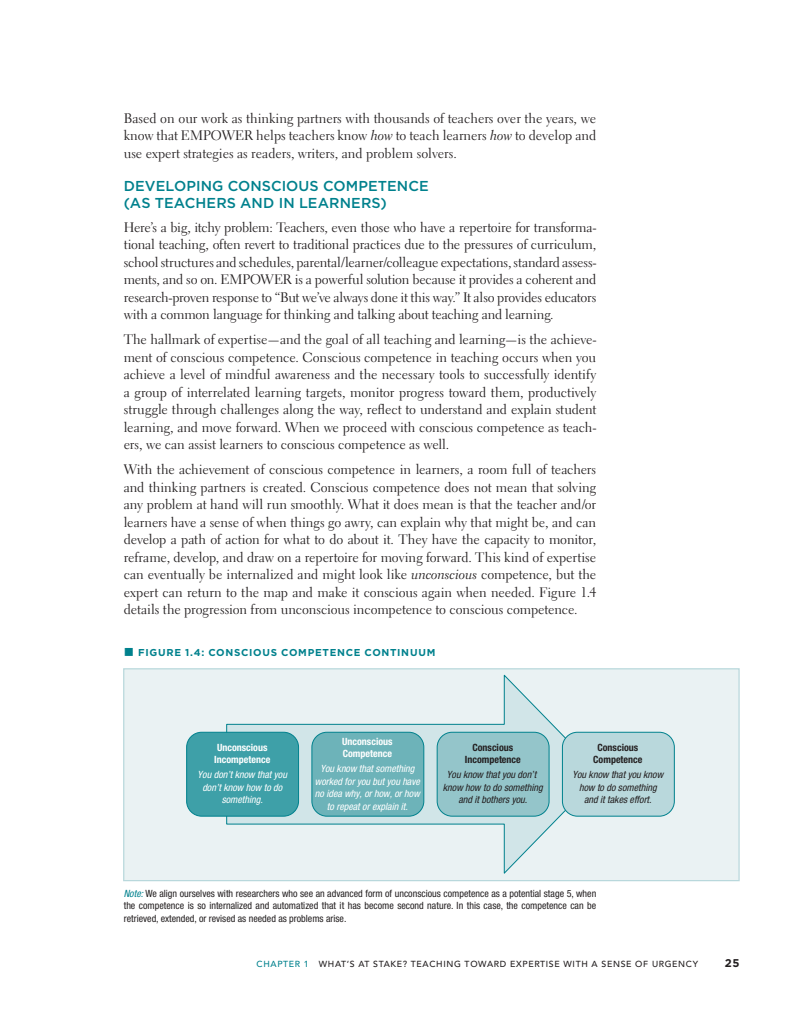
<style>
.page{position:relative;width:810px;height:1035px;background:#fff}
.page>*{position:absolute;margin:0;border:0;box-sizing:border-box;transform-origin:0 0}
.t1{font:500 14.38px/17.5px "Gotham";letter-spacing:.005em;color:#00818d}
.TEXT_IND{font:13.75px/17.5px "Electra LT Std";letter-spacing:-.01em;color:#231f20;text-align:justify}
.TEXT{font:13.75px/17.5px "Electra LT Std";letter-spacing:-.01em;color:#231f20;text-align:justify}
.EEA{font:13.75px/17.5px "Electra LT Std";color:#231f20;text-align:justify}
.t2{font:700 11.25px "Gotham";color:#231f20}
.TSN{font:condensed 10px/12.5px "Helvetica Neue LT Std";color:#231f20;text-align:justify}
.t3{font:italic condensed 10px/12.5px "Helvetica Neue LT Std";color:#fff;text-align:center}
.t4{font:italic condensed 10px/12.5px "Helvetica Neue LT Std";color:#231f20;text-align:center}
.t5{font:700 condensed 10px/12.5px "Helvetica Neue LT Std";color:#fff}
.t6{font:700 condensed 10px/12.5px "Helvetica Neue LT Std";color:#231f20;text-align:center}
.t7{font:700 10px "Gotham";letter-spacing:.075em;color:#00818d}
.t8{font:500 8.75px "Avenir LT Std";letter-spacing:.075em;color:#231f20}
.t9{font:500 8.75px "Avenir LT Std";color:#00818d}
.s1{font-family:"Electra LT Std Cursive"}
.s2{font-style:italic;color:#00818d}
.s3{color:#00818d}
</style>
<div class="page">
<div style="left:123px;top:668px;width:617px;height:213px;background:#eaf2f3;border:1px solid #b9d8dc"></div>
<svg style="left:226px;top:675px;width:375px;height:198px"></svg>
<div style="left:187px;top:732px;width:112px;height:84px;background:#3ea0a8;border-radius:15px"></div>
<div style="left:186px;top:732px;width:113px;height:84px;border:1px solid #00818d;border-radius:15px"></div>
<div style="left:437px;top:732px;width:112px;height:84px;background:#94c5ca;border-radius:15px"></div>
<div style="left:437px;top:732px;width:112px;height:84px;border:1px solid #00818d;border-radius:15px"></div>
<div style="left:562px;top:732px;width:112px;height:84px;background:#b9d8dc;border-radius:15px"></div>
<div style="left:562px;top:732px;width:113px;height:84px;border:1px solid #00818d;border-radius:15px"></div>
<div style="left:312px;top:732px;width:112px;height:84px;background:#6db3b9;border-radius:15px"></div>
<div style="left:312px;top:732px;width:112px;height:84px;border:1px solid #00818d;border-radius:15px"></div>
<p class="EEA" style="left:124px;top:109px;width:474px">Based on our work as thinking partners with thousands of teachers over the years, we know that EMPOWER helps teachers know <span class="s1">how</span> to teach learners <span class="s1">how</span> to develop and use expert strategies as readers, writers, and problem solvers.</p>
<h2 class="t1" style="left:124px;top:177px;width:306px">DEVELOPING CONSCIOUS COMPETENCE (AS TEACHERS AND IN LEARNERS)</h2>
<p class="TEXT" style="left:124px;top:218px;width:474px">Here’s a big, itchy problem: Teachers, even those who have a repertoire for transforma&shy;tional teaching, often revert to traditional practices due to the pressures of curriculum, school structures and schedules, parental/learner/colleague expectations, standard assess&shy;ments, and so on. EMPOWER is a powerful solution because it provides a coherent and research-proven response to “But we’ve always done it this way.” It also provides educators with a common language for thinking and talking about teaching and learning.</p>
<p class="TEXT_IND" style="left:124px;top:331px;width:474px">The hallmark of expertise—and the goal of all teaching and learning—is the achieve&shy;ment of conscious competence. Conscious competence in teaching occurs when you achieve a level of mindful awareness and the necessary tools to successfully identify a group of interrelated learning targets, monitor progress toward them, productively struggle through challenges along the way, reflect to understand and explain student learning, and move forward. When we proceed with conscious competence as teach&shy;ers, we can assist learners to conscious competence as well.</p>
<p class="TEXT_IND" style="left:124px;top:461px;width:474px">With the achievement of conscious competence in learners, a room full of teachers and thinking partners is created. Conscious competence does not mean that solving any problem at hand will run smoothly. What it does mean is that the teacher and/or learners have a sense of when things go awry, can explain why that might be, and can develop a path of action for what to do about it. They have the capacity to monitor, reframe, develop, and draw on a repertoire for moving forward. This kind of expertise can eventually be internalized and might look like <span class="s1">unconscious</span> competence, but the expert can return to the map and make it conscious again when needed. Figure 1.4 details the progression from unconscious incompetence to conscious competence.</p>
<p class="t7" style="left:138px;top:646px;width:299px">FIGURE 1.4: CONSCIOUS COMPETENCE CONTINUUM</p>
<p class="t5" style="left:214px;top:741px;width:58px">Unconscious<br>Incompetence</p>
<p class="t3" style="left:198px;top:769px;width:91px">You don’t know that you don’t know how to do something.</p>
<p class="t5" style="left:342px;top:735px;width:52px">Unconscious<br>Competence</p>
<p class="t3" style="left:315px;top:762px;width:107px">You know that something worked for you but you have no idea why, or how, or how to repeat or explain it.</p>
<p class="t6" style="left:465px;top:741px;width:58px">Conscious<br>Incompetence</p>
<p class="t4" style="left:443px;top:769px;width:101px">You know that you don’t know how to do something and it bothers you.</p>
<p class="t6" style="left:593px;top:741px;width:51px">Conscious<br>Competence</p>
<p class="t4" style="left:573px;top:769px;width:92px">You know that you know how to do something and it takes effort.</p>
<p class="TSN" style="left:124px;top:887px;width:474px"><span class="s2">Note:</span> We align ourselves with researchers who see an advanced form of unconscious competence as a potential stage 5, when the competence is so internalized and automatized that it has become second nature. In this case, the competence can be retrieved, extended, or revised as needed as problems arise.</p>
<p class="t9" style="left:257px;top:958px;width:21px">CHAPTER</p>
<p class="t8" style="left:304px;top:958px;width:120px"><span class="s3">1</span> WHAT’S AT STAKE? TEAC</p>
<p class="t8" style="left:436px;top:958px;width:14px">HING</p>
<p class="t8" style="left:465px;top:958px;width:14px">TOWARD</p>
<p class="t8" style="left:510px;top:958px;width:19px">EXPERTISE</p>
<p class="t8" style="left:564px;top:958px;width:51px">WITH A SENSE</p>
<p class="t8" style="left:635px;top:958px;width:31px">OF URGENC</p>
<p class="t8" style="left:693px;top:958px;width:7px">Y</p>
<p class="t2" style="left:725px;top:955px;width:16px">25</p>
</div>
